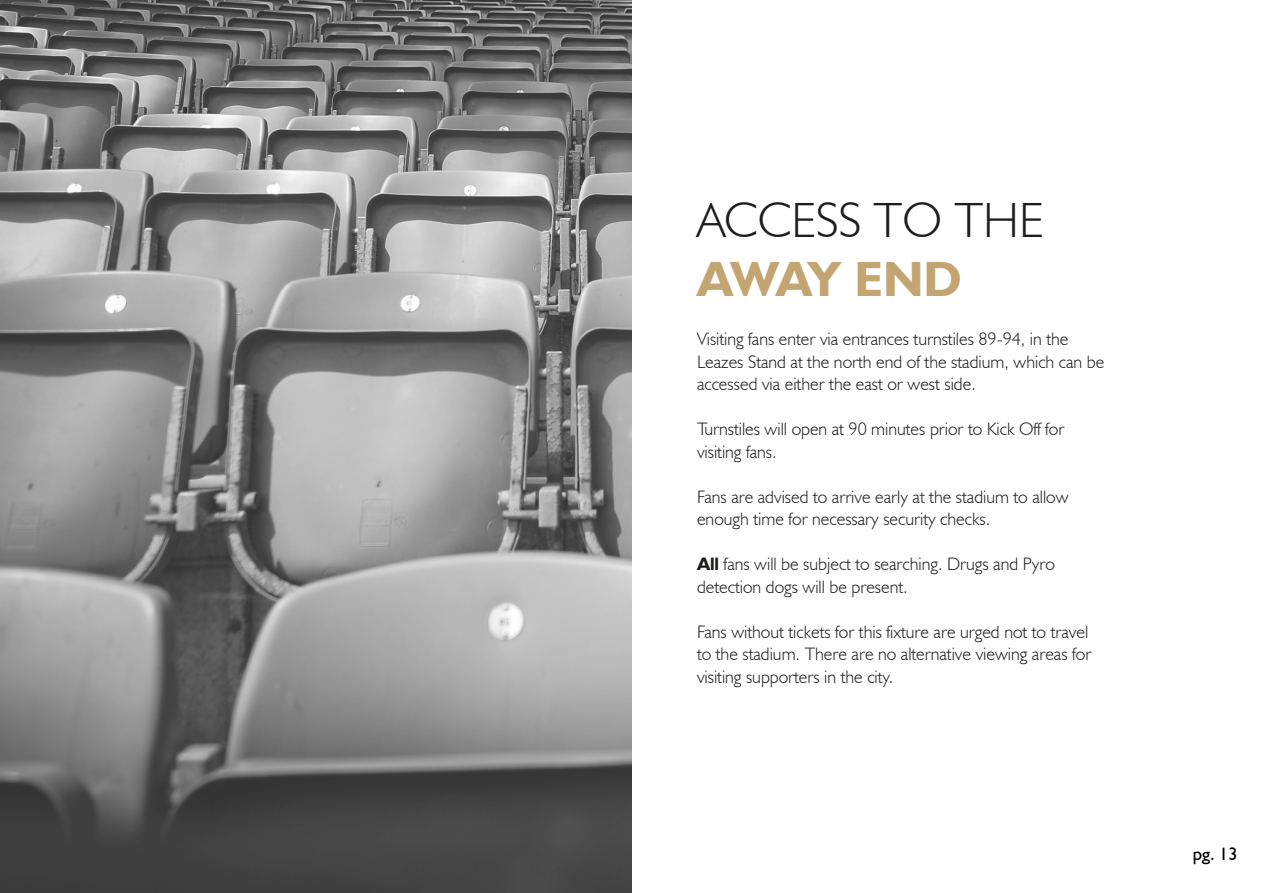
<style>
.page{position:relative;width:1263px;height:893px;background:#fff}
.page>*{position:absolute;margin:0;border:0;box-sizing:border-box;transform-origin:0 0}
.t1{font:300 49.5px "Humanist 521 BT";color:#1d1d1b}
.t2{font:700 49.5px "Humanist 521 BT";letter-spacing:-.045em;color:#c3a572}
.t3{font:300 18px/22.5px "Humanist 521 BT";color:#1d1d1b}
.t4{font:18px "Humanist 521 BT";color:#000}
.s1{font-weight:700}
</style>
<div class="page">
<img style="left:0;top:0;width:631px;height:893px">
<h1 class="t1" style="left:697px;top:190px;width:348px">ACCESS TO THE</h1>
<h1 class="t2" style="left:697px;top:249px;width:266px">AWAY END</h1>
<p class="t3" style="left:697px;top:328px;width:409px">Visiting fans enter via entrances turnstiles 89-94, in the<br>Leazes Stand at the north end of the stadium, which can be accessed via either the east or west side.</p>
<p class="t3" style="left:697px;top:418px;width:369px">Turnstiles will open at 90 minutes prior to Kick Off for visiting fans.</p>
<p class="t3" style="left:697px;top:485px;width:373px">Fans are advised to arrive early at the stadium to allow enough time for necessary security checks.</p>
<p class="t3" style="left:697px;top:553px;width:359px"><span class="s1">All</span> fans will be subject to searching. Drugs and Pyro detection dogs will be present.</p>
<p class="t3" style="left:697px;top:620px;width:396px">Fans without tickets for this fixture are urged not to travel to the stadium. There are no alternative viewing areas for visiting supporters in the city.</p>
<p class="t4" style="left:1193px;top:843px;width:46px">pg. 13</p>
</div>
